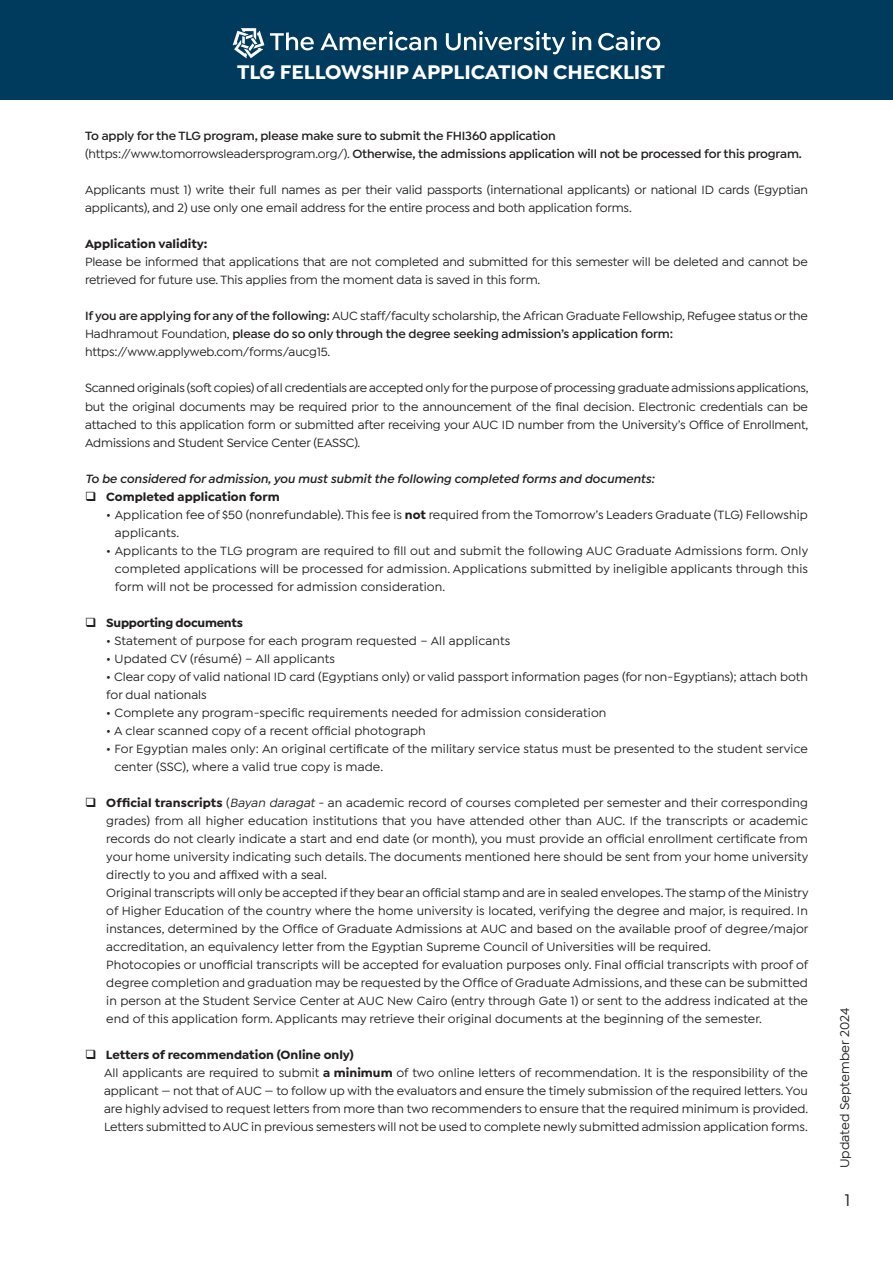
<style>
.page{position:relative;width:893px;height:1263px;background:#fff}
.page>*{position:absolute;margin:0;border:0;box-sizing:border-box;transform-origin:0 0}
.Body_Style{font:700 21px "Isidora Sans";color:#fff}
.t1{font:500 18px "Isidora Sans";color:#231f20}
.t2{font:500 13.5px "Isidora Sans";color:#231f20}
.Body_Style-2{font:500 12.75px/18px "Isidora Sans";color:#231f20;text-align:justify}
.t3{font:600 12.75px/18px "Isidora Sans";letter-spacing:-.01em;color:#231f20}
.Body_Style-3{font:700 12.75px "Isidora Sans";color:#231f20}
.Body_Style-4{font:italic 600 12.75px "Isidora Sans";color:#231f20}
.Body_Style-5{font:700 12.75px "Isidora Sans";letter-spacing:-.02em;color:#231f20}
.s1{font-weight:500}
.s2{font-weight:700}
.s3{font-style:italic}
</style>
<div class="page">
<div style="left:0;top:0;width:893px;height:100px;background:#003a5d"></div>
<svg style="left:270px;top:32px;width:44px;height:18px"></svg>
<svg style="left:321px;top:31px;width:116px;height:19px"></svg>
<svg style="left:446px;top:31px;width:119px;height:23px"></svg>
<svg style="left:572px;top:31px;width:19px;height:19px"></svg>
<svg style="left:598px;top:31px;width:62px;height:19px"></svg>
<svg style="left:233px;top:28px;width:31px;height:30px"></svg>
<p class="Body_Style" style="left:237px;top:59px;width:429px">TLG FELLOWSHIP APPLICATION CHECKLIST</p>
<p class="t3" style="left:85px;top:127px;width:472px">To apply for the TLG program, please make sure to submit the FHI360 application</p>
<p class="t3" style="left:85px;top:145px;width:718px"><span class="s1">(https://www.tomorrowsleadersprogram.org/).</span> Otherwise, the admissions application will not be processed for this program.</p>
<p class="Body_Style-2" style="left:85px;top:181px;width:724px">Applicants must 1) write their full names as per their valid passports (international applicants) or national ID cards (Egyptian applicants), and 2) use only one email address for the entire process and both application forms.</p>
<p class="Body_Style-3" style="left:85px;top:236px;width:124px">Application validity:</p>
<p class="Body_Style-2" style="left:85px;top:253px;width:724px">Please be informed that applications that are not completed and submitted for this semester will be deleted and cannot be retrieved for future use. This applies from the moment data is saved in this form.</p>
<p class="t3" style="left:85px;top:307px;width:724px">If you are applying for any of the following: <span class="s1">AUC staff/faculty scholarship, the African Graduate Fellowship, Refugee status or the<br>Hadhramout Foundation,</span> please do so only through the degree seeking admission’s application form:</p>
<p class="Body_Style-2" style="left:85px;top:343px;width:247px">https://www.applyweb.com/forms/aucg15.</p>
<p class="Body_Style-2" style="left:85px;top:379px;width:725px">Scanned originals (soft copies) of all credentials are accepted only for the purpose of processing graduate admissions applications, but the original documents may be required prior to the announcement of the final decision. Electronic credentials can be attached to this application form or submitted after receiving your AUC ID number from the University’s Office of Enrollment, Admissions and Student Service Center (EASSC).</p>
<p class="Body_Style-4" style="left:85px;top:471px;width:571px">To be considered for admission, you must submit the following completed forms and documents:</p>
<p class="Body_Style-3" style="left:85px;top:488px;width:196px">❑ Completed application form</p>
<p class="Body_Style-2" style="left:115px;top:505px;width:695px;text-indent:-9px">• Application fee of $50 (nonrefundable). This fee is <span class="s2">not</span> required from the Tomorrow’s Leaders Graduate (TLG) Fellowship applicants.</p>
<p class="Body_Style-2" style="left:115px;top:541px;width:695px;text-indent:-9px">• Applicants to the TLG program are required to fill out and submit the following AUC Graduate Admissions form. Only completed applications will be processed for admission. Applications submitted by ineligible applicants through this form will not be processed for admission consideration.</p>
<p class="Body_Style-5" style="left:85px;top:614px;width:159px">❑ Supporting documents</p>
<p class="Body_Style-2" style="left:106px;top:631px;width:405px">• Statement of purpose for each program requested – All applicants</p>
<p class="Body_Style-2" style="left:106px;top:649px;width:230px">• Updated CV (résumé) – All applicants</p>
<p class="Body_Style-2" style="left:106px;top:667px;width:703px">• Clear copy of valid national ID card (Egyptians only) or valid passport information pages (for non-Egyptians); attach both for dual nationals</p>
<p class="Body_Style-2" style="left:106px;top:703px;width:502px">• Complete any program-specific requirements needed for admission consideration</p>
<p class="Body_Style-2" style="left:106px;top:721px;width:321px">• A clear scanned copy of a recent official photograph</p>
<p class="Body_Style-2" style="left:114px;top:739px;width:695px;text-indent:-8px">• For Egyptian males only: An original certificate of the military service status must be presented to the student service center (SSC), where a valid true copy is made.</p>
<p class="Body_Style-2" style="left:106px;top:793px;width:703px;text-indent:-21px">❑ <span class="s2">Official transcripts</span> (<span class="s3">Bayan daragat</span> - an academic record of courses completed per semester and their corresponding grades) from all higher education institutions that you have attended other than AUC. If the transcripts or academic records do not clearly indicate a start and end date (or month), you must provide an official enrollment certificate from your home university indicating such details. The documents mentioned here should be sent from your home university directly to you and affixed with a seal.</p>
<p class="Body_Style-2" style="left:106px;top:883px;width:704px">Original transcripts will only be accepted if they bear an official stamp and are in sealed envelopes. The stamp of the Ministry of Higher Education of the country where the home university is located, verifying the degree and major, is required. In instances, determined by the Office of Graduate Admissions at AUC and based on the available proof of degree/major accreditation, an equivalency letter from the Egyptian Supreme Council of Universities will be required.</p>
<p class="Body_Style-2" style="left:106px;top:955px;width:703px">Photocopies or unofficial transcripts will be accepted for evaluation purposes only. Final official transcripts with proof of degree completion and graduation may be requested by the Office of Graduate Admissions, and these can be submitted in person at the Student Service Center at AUC New Cairo (entry through Gate 1) or sent to the address indicated at the end of this application form. Applicants may retrieve their original documents at the beginning of the semester.</p>
<p class="Body_Style-3" style="left:85px;top:1046px;width:270px">❑ Letters of recommendation (Online only)</p>
<p class="Body_Style-2" style="left:104px;top:1063px;width:706px">All applicants are required to submit <span class="s2">a minimum</span> of two online letters of recommendation. It is the responsibility of the applicant — not that of AUC — to follow up with the evaluators and ensure the timely submission of the required letters. You are highly advised to request letters from more than two recommenders to ensure that the required minimum is provided.<br>Letters submitted to AUC in previous semesters will not be used to complete newly submitted admission application forms.</p>
<p class="t2" style="left:837px;top:1168px;width:162px;rotate:-90deg">Updated September 2024</p>
<h2 class="t1" style="left:845px;top:1189px;width:7px">1</h2>
</div>
